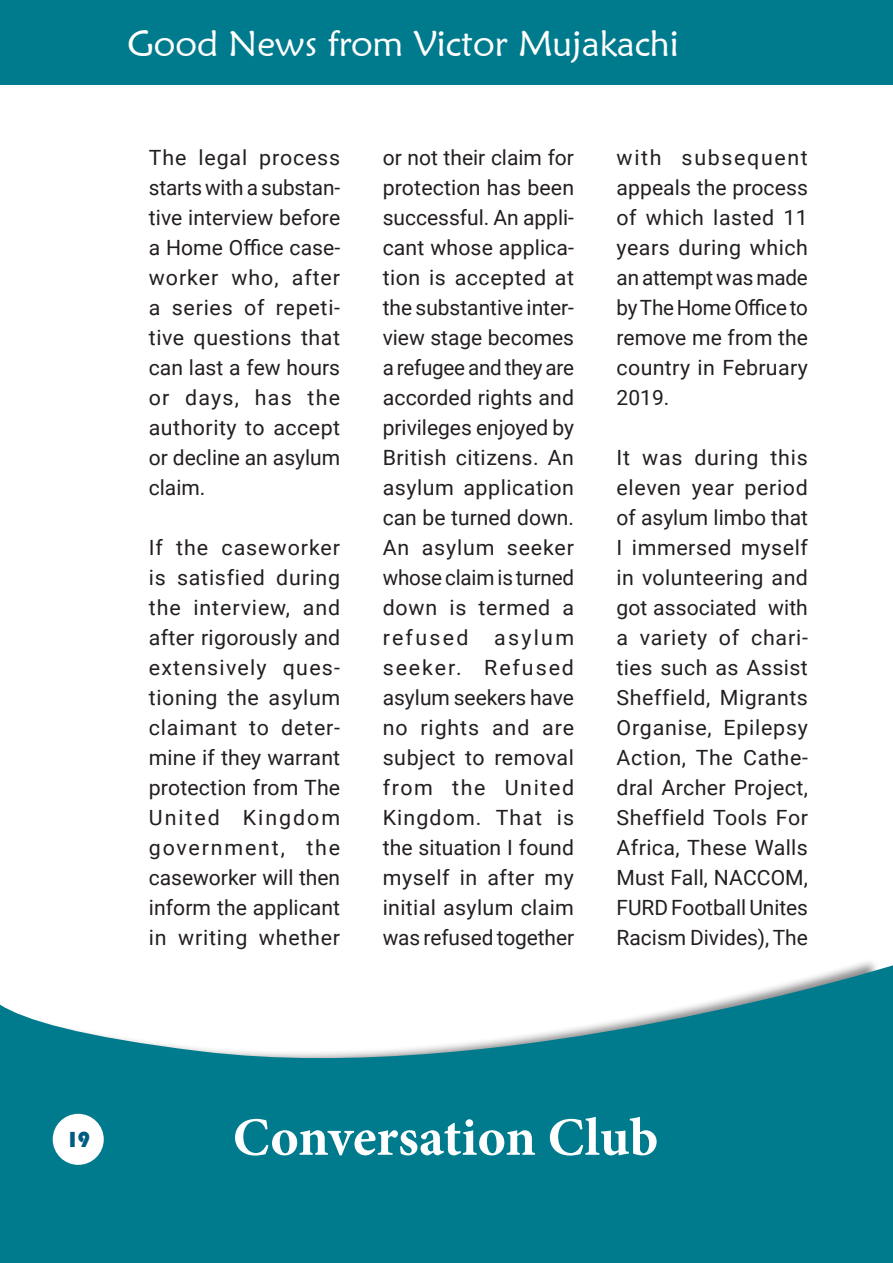
<style>
.page{position:relative;width:893px;height:1263px;background:#fff}
.page>*{position:absolute;margin:0;border:0;box-sizing:border-box;transform-origin:0 0}
.t1{font:700 54px "Minion Pro";letter-spacing:-.005em;color:#fff}
.t2{font:36px "Maiandra GD";color:#fff}
.t3{font:21px/30px "Roboto";color:#241f1f;text-align:justify}
.t4{font:21px "Blippo BT";color:#005b81}
</style>
<div class="page">
<div style="left:0;top:0;width:893px;height:84px;background:#007b8e"></div>
<svg style="left:0;top:965px;width:893px;height:298px;fill:#007b8e"></svg>
<div style="left:53px;top:1114px;width:51px;height:51px;background:#fff;border-radius:50%"></div>
<h2 class="t2" style="left:128px;top:21px;width:553px">Good News from Victor Mujakachi</h2>
<p class="t3" style="left:149px;top:141px;width:193px">The legal process starts with a substan&shy;tive interview before a Home Office case&shy;worker who, after a series of repeti&shy;tive questions that can last a few hours or days, has the authority to accept or decline an asylum claim.</p>
<p class="t3" style="left:149px;top:531px;width:193px">If the caseworker is satisfied during the interview, and after rigorously and extensively ques&shy;tioning the asylum claimant to deter&shy;mine if they warrant protection from The United Kingdom government, the caseworker will then inform the applicant in writing whether</p>
<p class="t3" style="left:383px;top:141px;width:193px">or not their claim for protection has been successful. An appli&shy;cant whose applica&shy;tion is accepted at the substantive inter&shy;view stage becomes a refugee and they are accorded rights and privileges enjoyed by British citizens. An asylum application can be turned down.<br>An asylum seeker whose claim is turned down is termed a refused asylum seeker. Refused asylum seekers have no rights and are subject to removal from the United Kingdom. That is the situation I found myself in after my initial asylum claim was refused together</p>
<p class="t3" style="left:617px;top:141px;width:193px">with subsequent appeals the process of which lasted 11 years during which an attempt was made by The Home Office to remove me from the country in February 2019.</p>
<p class="t3" style="left:617px;top:441px;width:193px">It was during this eleven year period of asylum limbo that I immersed myself in volunteering and got associated with a variety of chari&shy;ties such as Assist Sheffield, Migrants Organise, Epilepsy Action, The Cathe&shy;dral Archer Project, Sheffield Tools For Africa, These Walls Must Fall, NACCOM, FURD Football Unites Racism Divides), The</p>
<p class="t4" style="left:67px;top:1127px;width:25px">19</p>
<h1 class="t1" style="left:233px;top:1099px;width:427px">Conversation Club</h1>
</div>
